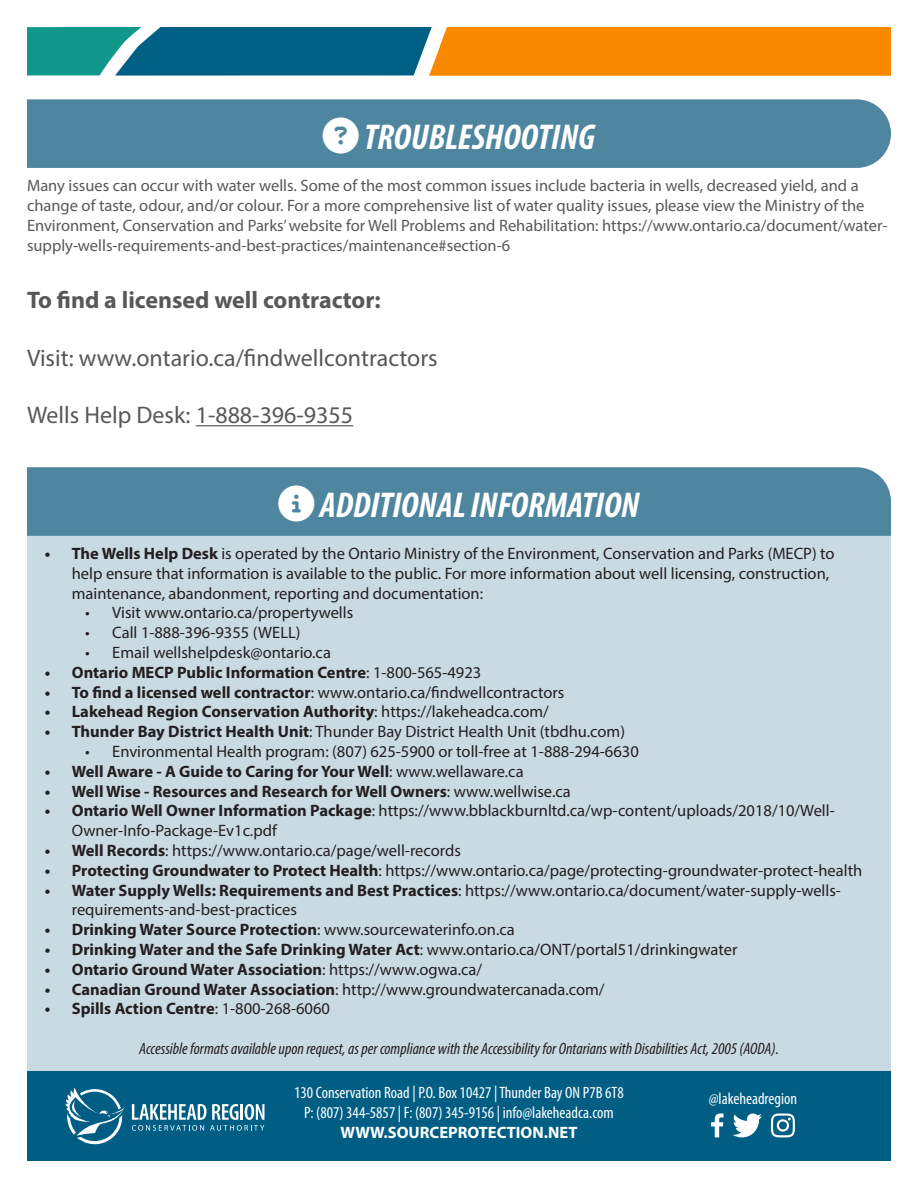
<style>
.page{position:relative;width:918px;height:1188px;background:#fff}
.page>*{position:absolute;margin:0;border:0;box-sizing:border-box;transform-origin:0 0}
.t1{font:italic 700 condensed 36px "Myriad Pro";color:#fff}
.t2{font:24px "Myriad Pro";color:#57585a}
.t3{font:700 24px "Myriad Pro";color:#57585a}
.t4{font:16.5px/19.8px "Myriad Pro";color:#231f20}
.t5{font:16.5px/19.8px "Myriad Pro";color:#57585a}
.t6{font:700 16.5px "Myriad Pro";color:#231f20}
.t7{font:condensed 16.5px "Myriad Pro";color:#fff}
.t8{font:italic condensed 16.5px "Myriad Pro";color:#231f20}
.t9{font:700 16.5px "Myriad Pro";color:#fff}
.s1{font-weight:700}
.s2{font-weight:400}
</style>
<div class="page">
<div style="left:27px;top:516px;width:864px;height:570px;background:#cadae2"></div>
<svg style="left:27px;top:27px;width:864px;height:48px;background:#8e8144"></svg>
<div style="left:27px;top:1071px;width:864px;height:90px;background:#005e85"></div>
<svg style="left:66px;top:1088px;width:58px;height:57px"></svg>
<svg style="left:132px;top:1104px;width:132px;height:27px"></svg>
<svg style="left:711px;top:1113px;width:13px;height:24px"></svg>
<svg style="left:771px;top:1113px;width:24px;height:24px"></svg>
<svg style="left:733px;top:1113px;width:29px;height:24px"></svg>
<div style="left:27px;top:467px;width:864px;height:69px;background:#4f869f"></div>
<div style="left:27px;top:99px;width:864px;height:69px;background:#4f869f"></div>
<hr style="left:196px;top:425px;width:157px;height:1px;background:#57585a">
<svg style="left:278px;top:486px;width:37px;height:36px"></svg>
<svg style="left:322px;top:118px;width:38px;height:36px"></svg>
<p class="t1" style="left:364px;top:115px;width:232px">TROUBLESHOOTING</p>
<p class="t5" style="left:27px;top:175px;width:862px">Many issues can occur with water wells. Some of the most common issues include bacteria in wells, decreased yield, and a change of taste, odour, and/or colour. For a more comprehensive list of water quality issues, please view the Ministry of the Environment, Conservation and Parks’ website for Well Problems and Rehabilitation: https://www.ontario.ca/document/water&shy;supply-wells-requirements-and-best-practices/maintenance#section-6</p>
<p class="t3" style="left:27px;top:284px;width:355px">To find a licensed well contractor:</p>
<p class="t2" style="left:27px;top:343px;width:412px">Visit: www.ontario.ca/findwellcontractors</p>
<p class="t2" style="left:27px;top:401px;width:328px">Wells Help Desk: 1-888-396-9355</p>
<p class="t1" style="left:320px;top:483px;width:321px">ADDITIONAL INFORMATION</p>
<p class="t4" style="left:72px;top:543px;width:764px;text-indent:-27px"><span class="s1">• The Wells Help Desk</span> is operated by the Ontario Ministry of the Environment, Conservation and Parks (MECP) to help ensure that information is available to the public. For more information about well licensing, construction, maintenance, abandonment, reporting and documentation:</p>
<p class="t4" style="left:85px;top:603px;width:269px">• Visit www.ontario.ca/propertywells</p>
<p class="t4" style="left:85px;top:623px;width:217px">• Call 1-888-396-9355 (WELL)</p>
<p class="t4" style="left:85px;top:642px;width:247px">• Email wellshelpdesk@ontario.ca</p>
<p class="t6" style="left:45px;top:662px;width:438px">• Ontario MECP Public Information Centre<span class="s2">: 1-800-565-4923</span></p>
<p class="t4" style="left:45px;top:682px;width:521px"><span class="s1">• To find a licensed well contractor</span>: www.ontario.ca/findwellcontractors</p>
<p class="t6" style="left:45px;top:701px;width:506px">• Lakehead Region Conservation Authority<span class="s2">: https://lakeheadca.com/</span></p>
<p class="t4" style="left:45px;top:722px;width:582px"><span class="s1">• Thunder Bay District Health Unit</span>: Thunder Bay District Health Unit (tbdhu.com)</p>
<p class="t4" style="left:85px;top:741px;width:555px">• Environmental Health program: (807) 625-5900 or toll-free at 1-888-294-6630</p>
<p class="t6" style="left:45px;top:761px;width:480px">• Well Aware - A Guide to Caring for Your Well<span class="s2">: www.wellaware.ca</span></p>
<p class="t6" style="left:45px;top:780px;width:527px">• Well Wise - Resources and Research for Well Owners<span class="s2">: www.wellwise.ca</span></p>
<p class="t4" style="left:72px;top:801px;width:765px;text-indent:-27px"><span class="s1">• Ontario Well Owner Information Package</span>: https://www.bblackburnltd.ca/wp-content/uploads/2018/10/Well-<br>Owner-Info-Package-Ev1c.pdf</p>
<p class="t4" style="left:45px;top:840px;width:418px"><span class="s1">• Well Records</span>: https://www.ontario.ca/page/well-records</p>
<p class="t4" style="left:45px;top:860px;width:819px"><span class="s1">• Protecting Groundwater to Protect Health</span>: https://www.ontario.ca/page/protecting-groundwater-protect-health</p>
<p class="t4" style="left:72px;top:880px;width:771px;text-indent:-27px"><span class="s1">• Water Supply Wells: Requirements and Best Practices</span>: https://www.ontario.ca/document/water-supply-wells&shy;requirements-and-best-practices</p>
<p class="t6" style="left:45px;top:919px;width:472px">• Drinking Water Source Protection<span class="s2">: www.sourcewaterinfo.on.ca</span></p>
<p class="t4" style="left:45px;top:939px;width:694px"><span class="s1">• Drinking Water and the Safe Drinking Water Act</span>: www.ontario.ca/ONT/portal51/drinkingwater</p>
<p class="t6" style="left:45px;top:959px;width:439px">• Ontario Ground Water Association<span class="s2">: https://www.ogwa.ca/</span></p>
<p class="t4" style="left:45px;top:979px;width:561px"><span class="s1">• Canadian Ground Water Association</span>: http://www.groundwatercanada.com/</p>
<p class="t6" style="left:45px;top:998px;width:287px">• Spills Action Centre<span class="s2">: 1-800-268-6060</span></p>
<p class="t8" style="left:139px;top:1039px;width:641px">Accessible formats available upon request, as per compliance with the Accessibility for Ontarians with Disabilities Act, 2005 (AODA).</p>
<p class="t7" style="left:294px;top:1083px;width:331px">130 Conservation Road | P.O. Box 10427 | Thunder Bay ON P7B 6T8</p>
<p class="t7" style="left:304px;top:1102px;width:311px">P: (807) 344-5857 | F: (807) 345-9156 | info@lakeheadca.com</p>
<p class="t9" style="left:341px;top:1121px;width:238px">WWW.SOURCEPROTECTION.NET</p>
<p class="t7" style="left:709px;top:1089px;width:90px">@lakeheadregion</p>
</div>
